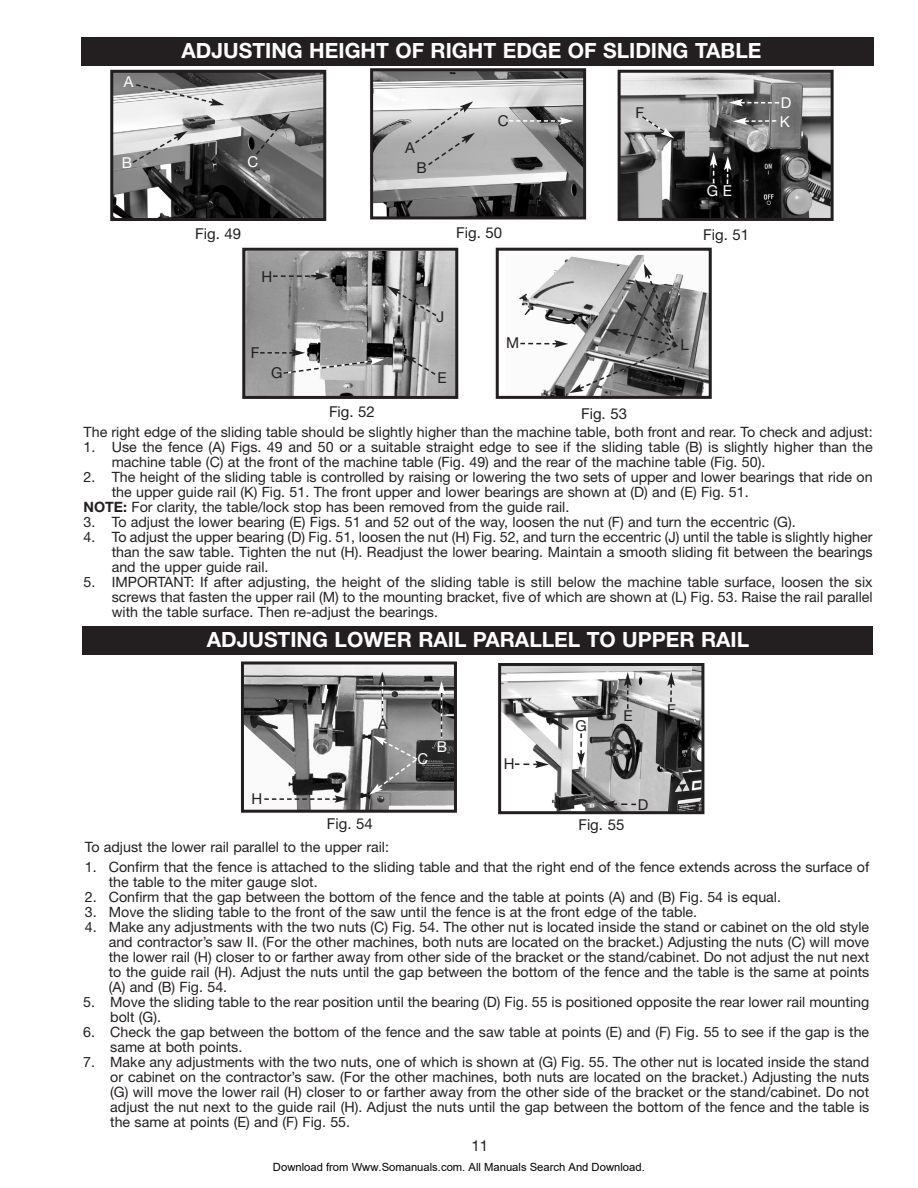
<style>
.page{position:relative;width:918px;height:1188px;background:#fff}
.page>*{position:absolute;margin:0;border:0;box-sizing:border-box;transform-origin:0 0}
.t1{font:700 21px "Helvetica Neue";color:#fff}
.t2{font:15px "Helvetica Neue";color:#231f20}
.t3{font:15px/18.8px "Helvetica Neue";color:#fff}
.t4{font:14.25px/15px "Helvetica Neue";color:#231f20}
.t5{font:11.25px "Arial";color:#000}
.s1{font-weight:700}
</style>
<div class="page">
<img style="left:245px;top:666px;width:208px;height:143px">
<div style="left:241px;top:662px;width:216px;height:151px;border:3px solid #231f20"></div>
<svg style="left:369px;top:736px;width:50px;height:59px;background:#818181"></svg>
<hr style="left:382px;top:683px;width:1px;height:35px;background:#231f20">
<hr style="left:441px;top:692px;width:1px;height:46px;background:#fff">
<svg style="left:438px;top:681px;width:7px;height:56px"></svg>
<svg style="left:264px;top:795px;width:84px;height:8px"></svg>
<img style="left:114px;top:74px;width:208px;height:143px">
<div style="left:110px;top:70px;width:216px;height:151px;border:3px solid #231f20"></div>
<img style="left:374px;top:72px;width:208px;height:143px">
<div style="left:370px;top:68px;width:216px;height:151px;border:3px solid #231f20"></div>
<img style="left:622px;top:74px;width:208px;height:143px">
<div style="left:618px;top:70px;width:216px;height:151px;border:3px solid #231f20"></div>
<img style="left:246px;top:252px;width:208px;height:143px">
<div style="left:242px;top:248px;width:216px;height:151px;border:3px solid #231f20"></div>
<img style="left:519px;top:256px;width:189px;height:139px">
<div style="left:496px;top:248px;width:216px;height:151px;border:3px solid #231f20"></div>
<svg style="left:134px;top:83px;width:90px;height:23px"></svg>
<svg style="left:131px;top:131px;width:57px;height:33px;background:#b4b4b4"></svg>
<svg style="left:254px;top:113px;width:36px;height:43px;background:#767676"></svg>
<svg style="left:413px;top:101px;width:62px;height:66px;background:#bababa"></svg>
<svg style="left:509px;top:117px;width:65px;height:8px"></svg>
<svg style="left:710px;top:152px;width:7px;height:31px"></svg>
<svg style="left:724px;top:156px;width:7px;height:28px"></svg>
<svg style="left:729px;top:99px;width:50px;height:7px"></svg>
<svg style="left:733px;top:117px;width:43px;height:8px"></svg>
<svg style="left:402px;top:354px;width:35px;height:22px"></svg>
<svg style="left:273px;top:272px;width:56px;height:8px"></svg>
<svg style="left:387px;top:286px;width:51px;height:32px;background:#909090"></svg>
<svg style="left:520px;top:264px;width:160px;height:129px"></svg>
<div style="left:81px;top:37px;width:792px;height:29px;background:#231f20"></div>
<svg style="left:260px;top:349px;width:124px;height:26px;background:#a0a0a0"></svg>
<svg style="left:640px;top:115px;width:34px;height:23px"></svg>
<img style="left:502px;top:667px;width:198px;height:143px">
<div style="left:498px;top:663px;width:206px;height:151px;border:3px solid #231f20"></div>
<svg style="left:601px;top:800px;width:35px;height:8px"></svg>
<svg style="left:515px;top:761px;width:34px;height:7px"></svg>
<svg style="left:577px;top:733px;width:8px;height:33px"></svg>
<svg style="left:624px;top:672px;width:8px;height:37px"></svg>
<svg style="left:667px;top:672px;width:8px;height:30px"></svg>
<div style="left:82px;top:626px;width:790px;height:28px;background:#231f20"></div>
<svg style="left:379px;top:672px;width:7px;height:44px"></svg>
<p class="t3" style="left:124px;top:73px;width:11px">A</p>
<h1 class="t1" style="left:182px;top:43px;width:594px">ADJUSTING HEIGHT OF RIGHT EDGE OF SLIDING TABLE<sup>L</sup></h1>
<p class="t2" style="left:405px;top:142px;width:11px">A</p>
<p class="t2" style="left:498px;top:115px;width:12px">C</p>
<p class="t2" style="left:635px;top:108px;width:10px">F</p>
<p class="t3" style="left:780px;top:95px;width:13px">D<br>K</p>
<p class="t3" style="left:122px;top:155px;width:12px">B</p>
<p class="t3" style="left:247px;top:153px;width:12px">C</p>
<p class="t2" style="left:416px;top:163px;width:12px">B</p>
<p class="t3" style="left:707px;top:183px;width:27px">G E</p>
<p class="t2" style="left:195px;top:228px;width:47px">Fig. 49</p>
<p class="t2" style="left:262px;top:271px;width:12px">H</p>
<p class="t2" style="left:456px;top:228px;width:47px">Fig. 50</p>
<p class="t2" style="left:703px;top:229px;width:47px">Fig. 51</p>
<p class="t2" style="left:251px;top:348px;width:10px">F</p>
<p class="t2" style="left:436px;top:311px;width:9px">J</p>
<p class="t2" style="left:271px;top:367px;width:13px">G</p>
<p class="t2" style="left:438px;top:372px;width:11px">E</p>
<p class="t2" style="left:506px;top:337px;width:15px">M</p>
<p class="t2" style="left:681px;top:340px;width:10px">L</p>
<p class="t2" style="left:329px;top:406px;width:47px">Fig. 52</p>
<p class="t2" style="left:581px;top:408px;width:47px">Fig. 53</p>
<p class="t4" style="left:84px;top:426px;width:791px">The right edge of the sliding table should be slightly higher than the machine table, both front and rear. To check and adjust:</p>
<p class="t4" style="left:112px;top:441px;width:762px;text-indent:-28px">1. Use the fence (A) Figs. 49 and 50 or a suitable straight edge to see if the sliding table (B) is slightly higher than the machine table (C) at the front of the machine table (Fig. 49) and the rear of the machine table (Fig. 50).</p>
<p class="t4" style="left:84px;top:471px;width:791px">2. The height of the sliding table is controlled by raising or lowering the two sets of upper and lower bearings that ride on</p>
<p class="t4" style="left:112px;top:486px;width:638px">the upper guide rail (K) Fig. 51. The front upper and lower bearings are shown at (D) and (E) Fig. 51.</p>
<p class="t4" style="left:84px;top:501px;width:487px"><span class="s1">NOTE:</span> For clarity, the table/lock stop has been removed from the guide rail.</p>
<p class="t4" style="left:84px;top:516px;width:714px">3. To adjust the lower bearing (E) Figs. 51 and 52 out of the way, loosen the nut (F) and turn the eccentric (G).</p>
<p class="t4" style="left:112px;top:531px;width:762px;text-align:justify;text-indent:-28px">4. To adjust the upper bearing (D) Fig. 51, loosen the nut (H) Fig. 52, and turn the eccentric (J) until the table is slightly higher than the saw table. Tighten the nut (H). Readjust the lower bearing. Maintain a smooth sliding fit between the bearings and the upper guide rail.</p>
<p class="t4" style="left:112px;top:576px;width:762px;text-align:justify;text-indent:-28px">5. IMPORTANT: If after adjusting, the height of the sliding table is still below the machine table surface, loosen the six screws that fasten the upper rail (M) to the mounting bracket, five of which are shown at (L) Fig. 53. Raise the rail parallel with the table surface. Then re-adjust the bearings.</p>
<h1 class="t1" style="left:207px;top:632px;width:544px">ADJUSTING LOWER RAIL PARALLEL TO UPPER RAIL</h1>
<p class="t2" style="left:251px;top:793px;width:12px">H</p>
<p class="t2" style="left:378px;top:718px;width:11px">A</p>
<p class="t2" style="left:327px;top:819px;width:47px">Fig. 54</p>
<p class="t3" style="left:417px;top:751px;width:12px">C</p>
<p class="t3" style="left:437px;top:738px;width:12px">B</p>
<p class="t2" style="left:504px;top:758px;width:12px">H</p>
<p class="t2" style="left:576px;top:720px;width:13px">G</p>
<p class="t2" style="left:623px;top:711px;width:11px">E</p>
<p class="t2" style="left:667px;top:704px;width:10px">F</p>
<p class="t2" style="left:578px;top:819px;width:47px">Fig. 55</p>
<p class="t2" style="left:638px;top:799px;width:12px">D</p>
<p class="t4" style="left:85px;top:841px;width:306px">To adjust the lower rail parallel to the upper rail:</p>
<p class="t4" style="left:109px;top:861px;width:762px;text-indent:-24px">1. Confirm that the fence is attached to the sliding table and that the right end of the fence extends across the surface of the table to the miter gauge slot.</p>
<p class="t4" style="left:85px;top:891px;width:698px">2. Confirm that the gap between the bottom of the fence and the table at points (A) and (B) Fig. 54 is equal.</p>
<p class="t4" style="left:85px;top:906px;width:614px">3. Move the sliding table to the front of the saw until the fence is at the front edge of the table.</p>
<p class="t4" style="left:109px;top:921px;width:762px;text-align:justify;text-indent:-24px">4. Make any adjustments with the two nuts (C) Fig. 54. The other nut is located inside the stand or cabinet on the old style and contractor’s saw II. (For the other machines, both nuts are located on the bracket.) Adjusting the nuts (C) will move the lower rail (H) closer to or farther away from other side of the bracket or the stand/cabinet. Do not adjust the nut next to the guide rail (H). Adjust the nuts until the gap between the bottom of the fence and the table is the same at points (A) and (B) Fig. 54.</p>
<p class="t4" style="left:110px;top:996px;width:761px;text-indent:-27px">5. Move the sliding table to the rear position until the bearing (D) Fig. 55 is positioned opposite the rear lower rail mounting bolt (G).</p>
<p class="t4" style="left:110px;top:1026px;width:761px;text-indent:-27px">6. Check the gap between the bottom of the fence and the saw table at points (E) and (F) Fig. 55 to see if the gap is the same at both points.</p>
<p class="t4" style="left:110px;top:1056px;width:761px;text-align:justify;text-indent:-27px">7. Make any adjustments with the two nuts, one of which is shown at (G) Fig. 55. The other nut is located inside the stand or cabinet on the contractor’s saw. (For the other machines, both nuts are located on the bracket.) Adjusting the nuts (G) will move the lower rail (H) closer to or farther away from the other side of the bracket or the stand/cabinet. Do not adjust the nut next to the guide rail (H). Adjust the nuts until the gap between the bottom of the fence and the table is the same at points (E) and (F) Fig. 55.</p>
<p class="t5" style="left:273px;top:1160px;width:373px">Download from Www.Somanuals.com. All Manuals Search And Download.</p>
<p class="t2" style="left:472px;top:1140px;width:18px">11</p>
</div>
